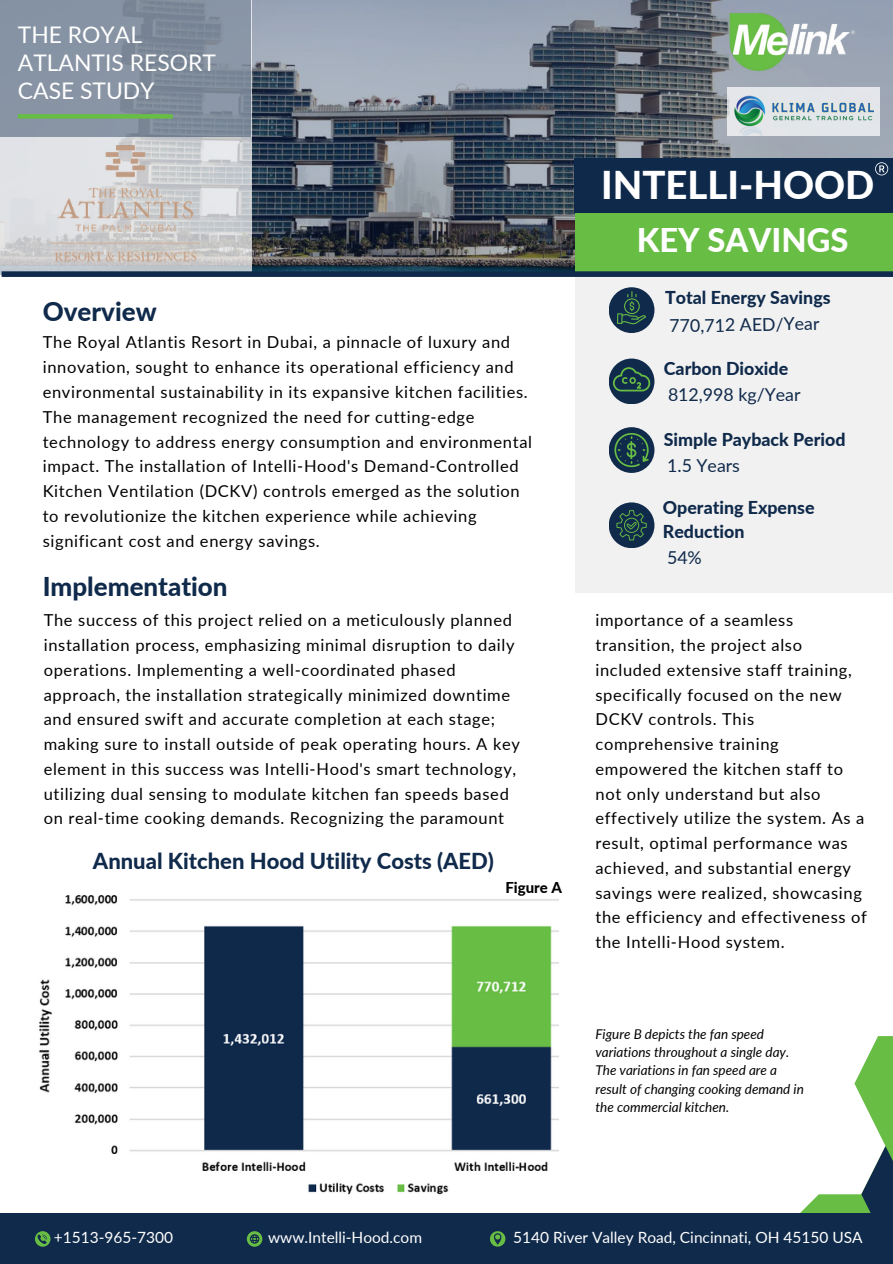
<style>
.page{position:relative;width:893px;height:1264px;background:#fff}
.page>*{position:absolute;margin:0;border:0;box-sizing:border-box;transform-origin:0 0}
.t1{font:800 38.25px "Lato";color:#fff}
.t2{font:800 32.7px "Lato";color:#fff}
.t3{font:800 25.95px "Lato";color:#102a4b}
.t4{font:22.95px/28.2px "Lato";color:#fff}
.t5{font:800 22.05px "Lato";color:#102a4b}
.t6{font:800 17.7px/24.5px "Lato";color:#102a4b}
.t7{font:17.7px "Lato";color:#102a4b}
.t8{font:16.5px/24.8px "Lato";letter-spacing:.04em;color:#000}
.t9{font:15.45px "Lato";color:#fff}
.t10{font:800 15px "Lato";color:#000}
.t11{font:italic 13.5px/18px "Lato";color:#000}
</style>
<div class="page">
<svg style="left:251px;top:0;width:641px;height:271px;background:#656f7c"></svg>
<div style="left:574px;top:263px;width:318px;height:330px;background:#f1f1f1"></div>
<svg style="left:800px;top:1036px;width:92px;height:177px"></svg>
<div style="left:0;top:1213px;width:892px;height:50px;background:#102a4b"></div>
<svg style="left:0;top:137px;width:251px;height:140px;background:#d3d5d8"></svg>
<div style="left:574px;top:158px;width:318px;height:55px;background:#0f294b"></div>
<div style="left:574px;top:213px;width:318px;height:59px;background:#68bd45"></div>
<div style="left:2px;top:271px;width:890px;height:6px;background:#102a4b"></div>
<div style="left:0;top:0;width:251px;height:137px;background:linear-gradient(to right,#8895a5,#7e8a9a)"></div>
<div style="left:18px;top:114px;width:155px;height:5px;background:#68bd45"></div>
<svg style="left:875px;top:162px;width:13px;height:13px"></svg>
<div style="left:608px;top:427px;width:46px;height:46px;background:#102a4b;border-radius:50%"></div>
<svg style="left:614px;top:433px;width:34px;height:34px"></svg>
<div style="left:608px;top:287px;width:46px;height:46px;background:#102a4b;border-radius:50%"></div>
<svg style="left:617px;top:291px;width:29px;height:33px"></svg>
<div style="left:608px;top:358px;width:46px;height:46px;background:#102a4b;border-radius:50%"></div>
<svg style="left:613px;top:367px;width:37px;height:24px"></svg>
<div style="left:608px;top:502px;width:46px;height:46px;background:#102a4b;border-radius:50%"></div>
<svg style="left:616px;top:510px;width:30px;height:30px"></svg>
<div style="left:727px;top:87px;width:152px;height:49px;background:#e3e6ea"></div>
<img style="left:727px;top:7px;width:129px;height:69px">
<img style="left:734px;top:95px;width:139px;height:42px">
<svg style="left:35px;top:1231px;width:15px;height:15px"></svg>
<svg style="left:247px;top:1231px;width:15px;height:15px"></svg>
<svg style="left:490px;top:1231px;width:15px;height:15px"></svg>
<img style="left:48px;top:143px;width:155px;height:120px">
<img style="left:39px;top:895px;width:519px;height:300px">
<p class="t4" style="left:18px;top:20px;width:199px">THE ROYAL<br>ATLANTIS RESORT<br>CASE STUDY</p>
<p class="t3" style="left:43px;top:295px;width:115px">Overview</p>
<p class="t8" style="left:43px;top:330px;width:491px">The Royal Atlantis Resort in Dubai, a pinnacle of luxury and innovation, sought to enhance its operational efficiency and environmental sustainability in its expansive kitchen facilities.<br>The management recognized the need for cutting-edge technology to address energy consumption and environmental impact. The installation of Intelli-Hood's Demand-Controlled Kitchen Ventilation (DCKV) controls emerged as the solution to revolutionize the kitchen experience while achieving significant cost and energy savings.</p>
<p class="t3" style="left:43px;top:570px;width:186px">Implementation</p>
<h3 class="t8" style="left:44px;top:607px;width:477px">The success of this project relied on a meticulously planned installation process, emphasizing minimal disruption to daily operations. Implementing a well-coordinated phased approach, the installation strategically minimized downtime and ensured swift and accurate completion at each stage; making sure to install outside of peak operating hours. A key element in this success was Intelli-Hood's smart technology, utilizing dual sensing to modulate kitchen fan speeds based on real-time cooking demands. Recognizing the paramount</h3>
<p class="t5" style="left:93px;top:847px;width:402px">Annual Kitchen Hood Utility Costs (AED)</p>
<h6 class="t10" style="left:505px;top:878px;width:58px">Figure A</h6>
<p class="t1" style="left:601px;top:161px;width:275px">INTELLI-HOOD</p>
<h1 class="t2" style="left:636px;top:219px;width:213px">KEY SAVINGS</h1>
<p class="t6" style="left:665px;top:285px;width:167px">Total Energy Savings</p>
<h2 class="t7" style="left:669px;top:315px;width:151px;rotate:-1deg">770,712 AED/Year</h2>
<p class="t6" style="left:663px;top:355px;width:126px">Carbon Dioxide</p>
<h6 class="t7" style="left:668px;top:383px;width:134px">812,998 kg/Year</h6>
<p class="t6" style="left:663px;top:426px;width:183px">Simple Payback Period</p>
<p class="t7" style="left:667px;top:454px;width:74px">1.5 Years</p>
<h6 class="t6" style="left:662px;top:495px;width:153px">Operating Expense<br>Reduction</h6>
<p class="t7" style="left:667px;top:546px;width:36px">54%</p>
<h6 class="t8" style="left:595px;top:607px;width:273px">importance of a seamless transition, the project also included extensive staff training, specifically focused on the new<br>DCKV controls. This comprehensive training empowered the kitchen staff to not only understand but also effectively utilize the system. As a result, optimal performance was achieved, and substantial energy savings were realized, showcasing the efficiency and effectiveness of the Intelli-Hood system.</h6>
<p class="t11" style="left:595px;top:1025px;width:210px">Figure B depicts the fan speed variations throughout a single day.<br>The variations in fan speed are a result of changing cooking demand in the commercial kitchen.</p>
<p class="t9" style="left:54px;top:1227px;width:121px">+1513-965-7300</p>
<p class="t9" style="left:268px;top:1227px;width:155px">www.Intelli-Hood.com</p>
<p class="t9" style="left:513px;top:1227px;width:351px">5140 River Valley Road, Cincinnati, OH 45150 USA</p>
</div>
